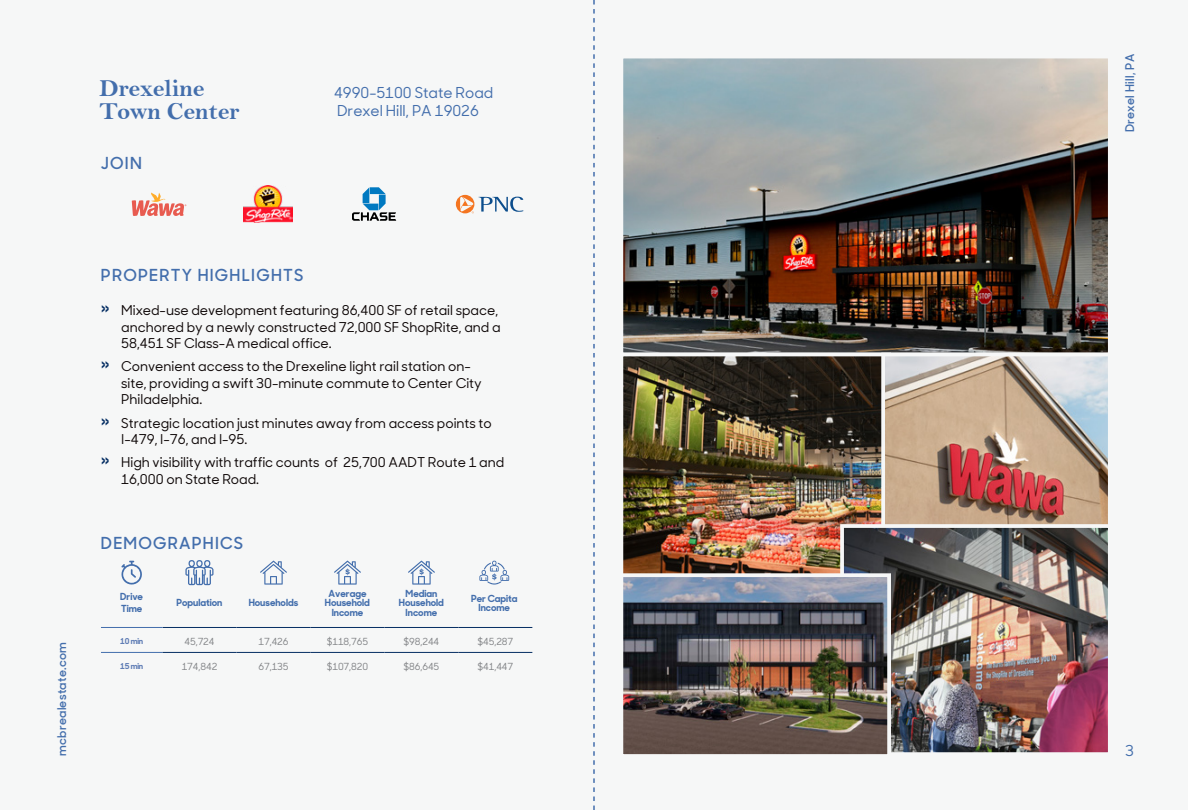
<style>
.page{position:relative;width:1188px;height:810px;background:#f6f7f7}
.page>*{position:absolute;margin:0;border:0;box-sizing:border-box;transform-origin:0 0}
.t1{font:24.6px/23.2px "Bell MT Bold";color:#436eac}
.t2{font:600 16.5px "Sharp Sans Disp No 1";letter-spacing:.075em;color:#436eac}
.t3{font:500 15px/17.2px "Sharp Sans Disp No 1";color:#436eac}
.t4{font:500 13.5px/16.5px "Sharp Sans Disp No 1";color:#0d0606}
.t5{font:600 12px "Sharp Sans Disp No 1";letter-spacing:.025em;color:#436eac}
.t6{font:700 9.75px/9.8px "Sharp Sans Disp No 1";color:#436eac;text-align:center}
.t7{font:500 9.75px "Sharp Sans Disp No 1";letter-spacing:-.01em;color:#818386}
.t8{font:700 8.1px "Sharp Sans Disp No 1";letter-spacing:-.02em;color:#5f7db5}
.s1{font-family:"Nimbus San";font-weight:400;font-size:22.5px;color:#052e63}
</style>
<div class="page">
<img style="left:625px;top:60px;width:482px;height:291px">
<div style="left:620px;top:55px;width:492px;height:301px;border:4px solid #f6f7f7"></div>
<img style="left:625px;top:358px;width:256px;height:215px">
<div style="left:620px;top:353px;width:271px;height:231px;border:4px solid #f6f7f7"></div>
<img style="left:886px;top:358px;width:221px;height:166px">
<div style="left:881px;top:353px;width:231px;height:231px;border:4px solid #f6f7f7"></div>
<img style="left:845px;top:529px;width:262px;height:222px">
<div style="left:840px;top:524px;width:272px;height:232px;border:4px solid #f6f7f7"></div>
<hr style="left:163px;top:627px;width:74px;height:1px;background:#052e63">
<hr style="left:237px;top:627px;width:74px;height:1px;background:#052e63">
<hr style="left:311px;top:627px;width:73px;height:1px;background:#052e63">
<hr style="left:101px;top:627px;width:62px;height:1px;background:#436eac">
<hr style="left:384px;top:627px;width:74px;height:1px;background:#052e63">
<hr style="left:101px;top:652px;width:62px;height:1px;background:#436eac">
<hr style="left:458px;top:627px;width:74px;height:1px;background:#052e63">
<hr style="left:163px;top:652px;width:74px;height:1px;background:#052e63">
<hr style="left:237px;top:652px;width:74px;height:1px;background:#052e63">
<hr style="left:311px;top:652px;width:73px;height:1px;background:#052e63">
<hr style="left:384px;top:652px;width:74px;height:1px;background:#052e63">
<hr style="left:458px;top:652px;width:74px;height:1px;background:#052e63">
<svg style="left:121px;top:561px;width:21px;height:24px"></svg>
<svg style="left:408px;top:561px;width:27px;height:24px"></svg>
<svg style="left:334px;top:561px;width:27px;height:24px"></svg>
<svg style="left:260px;top:561px;width:27px;height:24px"></svg>
<svg style="left:479px;top:561px;width:30px;height:24px"></svg>
<svg style="left:185px;top:560px;width:29px;height:25px"></svg>
<img style="left:625px;top:578px;width:261px;height:175px">
<div style="left:620px;top:573px;width:271px;height:185px;border:4px solid #f6f7f7"></div>
<svg style="left:456px;top:195px;width:67px;height:18px"></svg>
<svg style="left:132px;top:192px;width:54px;height:24px"></svg>
<img style="left:244px;top:185px;width:48px;height:38px">
<svg style="left:352px;top:187px;width:44px;height:34px"></svg>
<svg style="left:593px;top:0;width:2px;height:810px"></svg>
<h1 class="t1" style="left:99px;top:76px;width:142px">Drexeline<br>Town Center</h1>
<p class="t2" style="left:101px;top:150px;width:42px">JOIN</p>
<p class="t3" style="left:334px;top:84px;width:161px">4990-5100 State Road<br>Drexel Hill, PA 19026</p>
<p class="t5" style="left:52px;top:756px;width:115px;rotate:-90deg">mcbrealestate.com</p>
<p class="t2" style="left:101px;top:263px;width:204px">PROPERTY HIGHLIGHTS</p>
<p class="t4" style="left:121px;top:301px;width:381px;text-indent:-20px"><span class="s1">»</span> Mixed-use development featuring 86,400 SF of retail space, anchored by a newly constructed 72,000 SF ShopRite, and a<br>58,451 SF Class-A medical office.</p>
<p class="t4" style="left:121px;top:358px;width:362px;text-indent:-20px"><span class="s1">»</span> Convenient access to the Drexeline light rail station on&shy;site, providing a swift 30-minute commute to Center City<br>Philadelphia.</p>
<p class="t4" style="left:121px;top:414px;width:372px;text-indent:-20px"><span class="s1">»</span> Strategic location just minutes away from access points to<br>I-479, I-76, and I-95.</p>
<p class="t4" style="left:121px;top:454px;width:385px;text-indent:-20px"><span class="s1">»</span> High visibility with traffic counts of 25,700 AADT Route 1 and<br>16,000 on State Road.</p>
<p class="t2" style="left:101px;top:531px;width:144px">DEMOGRAPHICS</p>
<p class="t6" style="left:120px;top:590px;width:24px;line-height:11.4px;text-align:left">Drive<br>Time</p>
<p class="t6" style="left:177px;top:597px;width:47px">Population</p>
<p class="t6" style="left:249px;top:597px;width:51px">Households</p>
<p class="t6" style="left:325px;top:587px;width:47px">Average<br>Household<br>Income</p>
<p class="t6" style="left:399px;top:587px;width:47px">Median<br>Household<br>Income</p>
<p class="t6" style="left:471px;top:592px;width:48px">Per Capita<br>Income</p>
<p class="t8" style="left:120px;top:634px;width:25px">10 min</p>
<p class="t7" style="left:185px;top:634px;width:32px">45,724</p>
<p class="t7" style="left:258px;top:634px;width:32px">17,426</p>
<p class="t7" style="left:327px;top:634px;width:43px">$118,765</p>
<p class="t7" style="left:404px;top:634px;width:37px">$98,244</p>
<p class="t7" style="left:478px;top:634px;width:37px">$45,287</p>
<p class="t8" style="left:120px;top:659px;width:25px">15 min</p>
<p class="t7" style="left:182px;top:659px;width:37px">174,842</p>
<p class="t7" style="left:258px;top:659px;width:32px">67,135</p>
<p class="t7" style="left:327px;top:659px;width:43px">$107,820</p>
<p class="t7" style="left:404px;top:659px;width:37px">$86,645</p>
<p class="t7" style="left:478px;top:659px;width:37px">$41,447</p>
<p class="t5" style="left:1120px;top:132px;width:80px;rotate:-90deg">Drexel Hill, PA</p>
<p class="t3" style="left:1125px;top:741px;width:10px">3</p>
</div>
